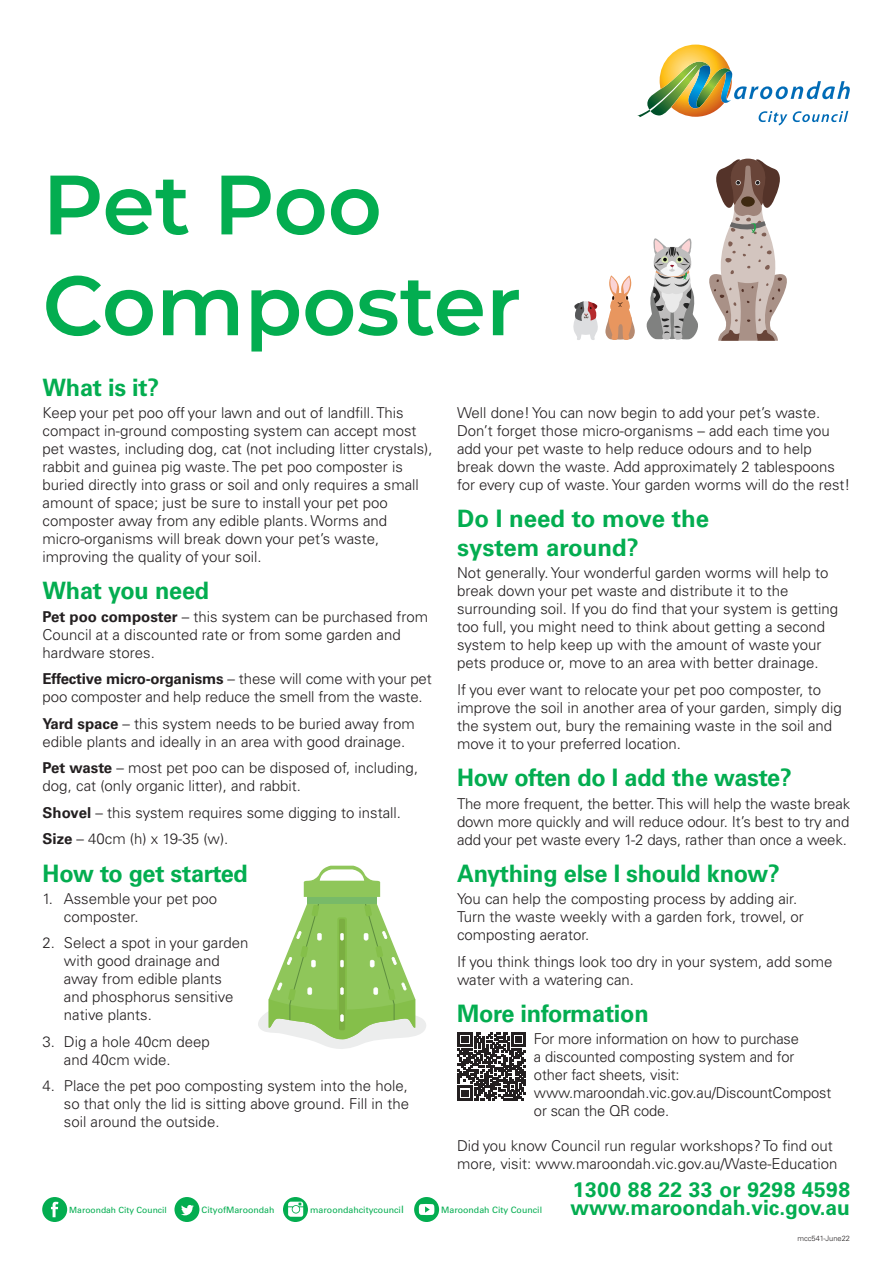
<style>
.page{position:relative;width:893px;height:1263px;background:#fff}
.page>*{position:absolute;margin:0;border:0;box-sizing:border-box;transform-origin:0 0}
.Body_copy{font:600 84px/100.8px "Montserrat";color:#03ad50}
.Body_copy-2{font:700 24px/28.8px "Univers LT Pro 65";letter-spacing:-.01em;color:#03ad50}
.Sub_Heading{font:700 21px "Univers LT Pro 65";color:#03ad50}
.Sub_Heading-2{font:700 21px "Univers LT Pro 65";letter-spacing:.02em;color:#03ad50}
.Body_copy-3{font:300 15px/18px "Univers LT Pro 45";color:#231f20}
.t1{font:8.85px "Univers LT Pro 55 Roman";color:#03ad50}
.t2{font:8.55px "Univers LT Pro 55 Roman";color:#03ad50}
.Body_copy-4{font:300 7.5px "Univers LT Pro 45";color:#231f20}
.s1{font-family:"Univers LT Pro 65";font-weight:700}
.s2{font-size:10.2px}
</style>
<div class="page">
<svg style="left:637px;top:45px;width:213px;height:80px"></svg>
<svg style="left:42px;top:1197px;width:25px;height:25px"></svg>
<svg style="left:174px;top:1197px;width:25px;height:25px"></svg>
<svg style="left:283px;top:1197px;width:25px;height:25px"></svg>
<svg style="left:414px;top:1197px;width:25px;height:25px"></svg>
<svg style="left:458px;top:1032px;width:68px;height:68px"></svg>
<svg style="left:258px;top:866px;width:168px;height:183px"></svg>
<svg style="left:605px;top:275px;width:30px;height:65px"></svg>
<svg style="left:573px;top:301px;width:25px;height:39px"></svg>
<svg style="left:646px;top:158px;width:141px;height:183px"></svg>
<p class="Body_copy" style="left:43px;top:150px;width:480px">Pet Poo<br>Composter</p>
<p class="Body_copy-2" style="left:43px;top:372px;width:118px">What is it?</p>
<p class="Body_copy-3" style="left:43px;top:403px;width:391px">Keep your pet poo off your lawn and out of landfill. This compact in-ground composting system can accept most pet wastes, including dog, cat (not including litter crystals), rabbit and guinea pig waste. The pet poo composter is buried directly into grass or soil and only requires a small amount of space; just be sure to install your pet poo composter away from any edible plants. Worms and micro-organisms will break down your pet’s waste, improving the quality of your soil.</p>
<p class="Body_copy-2" style="left:43px;top:575px;width:168px">What you need</p>
<p class="Body_copy-3" style="left:43px;top:607px;width:387px"><span class="s1">Pet poo composter</span> – this system can be purchased from<br>Council at a discounted rate or from some garden and hardware stores.</p>
<p class="Body_copy-3" style="left:43px;top:669px;width:391px"><span class="s1">Effective micro-organisms</span> – these will come with your pet poo composter and help reduce the smell from the waste.</p>
<p class="Body_copy-3" style="left:43px;top:714px;width:374px"><span class="s1">Yard space</span> – this system needs to be buried away from edible plants and ideally in an area with good drainage.</p>
<p class="Body_copy-3" style="left:43px;top:758px;width:377px"><span class="s1">Pet waste</span> – most pet poo can be disposed of, including, dog, cat (only organic litter), and rabbit.</p>
<p class="Body_copy-3" style="left:43px;top:803px;width:360px"><span class="s1">Shovel</span> – this system requires some digging to install.</p>
<p class="Body_copy-3" style="left:43px;top:829px;width:187px"><span class="s1">Size</span> – 40cm (h) x 19-35 (w).</p>
<p class="Body_copy-2" style="left:43px;top:857px;width:207px">How to get started</p>
<p class="Body_copy-3" style="left:64px;top:889px;width:155px;text-indent:-21px">1. Assemble your pet poo composter.</p>
<p class="Body_copy-3" style="left:64px;top:933px;width:186px;text-indent:-21px">2. Select a spot in your garden with good drainage and away from edible plants and phosphorus sensitive native plants.</p>
<p class="Body_copy-3" style="left:64px;top:1032px;width:147px;text-indent:-21px">3. Dig a hole 40cm deep and 40cm wide.</p>
<p class="Body_copy-3" style="left:64px;top:1076px;width:347px;text-align:justify;text-indent:-21px">4. Place the pet poo composting system into the hole, so that only the lid is sitting above ground. Fill in the soil around the outside.</p>
<p class="Body_copy-3" style="left:457px;top:403px;width:395px">Well done! You can now begin to add your pet’s waste.<br>Don’t forget those micro-organisms – add each time you add your pet waste to help reduce odours and to help break down the waste. Add approximately 2 tablespoons for every cup of waste. Your garden worms will do the rest!</p>
<p class="Body_copy-2" style="left:457px;top:503px;width:253px">Do I need to move the system around?</p>
<p class="Body_copy-3" style="left:457px;top:564px;width:382px">Not generally. Your wonderful garden worms will help to break down your pet waste and distribute it to the surrounding soil. If you do find that your system is getting too full, you might need to think about getting a second system to help keep up with the amount of waste your pets produce or, move to an area with better drainage.</p>
<p class="Body_copy-3" style="left:457px;top:680px;width:386px">If you ever want to relocate your pet poo composter, to improve the soil in another area of your garden, simply dig the system out, bury the remaining waste in the soil and move it to your preferred location.</p>
<p class="Body_copy-2" style="left:457px;top:762px;width:336px">How often do I add the waste?</p>
<p class="Body_copy-3" style="left:457px;top:794px;width:395px;text-align:justify">The more frequent, the better. This will help the waste break down more quickly and will reduce odour. It’s best to try and add your pet waste every 1-2 days, rather than once a week.</p>
<p class="Body_copy-2" style="left:457px;top:858px;width:324px">Anything else I should know?</p>
<p class="Body_copy-3" style="left:457px;top:889px;width:348px">You can help the composting process by adding air.<br>Turn the waste weekly with a garden fork, trowel, or composting aerator.</p>
<p class="Body_copy-3" style="left:457px;top:952px;width:377px">If you think things look too dry in your system, add some water with a watering can.</p>
<p class="Body_copy-2" style="left:457px;top:998px;width:193px">More information</p>
<p class="Body_copy-3" style="left:534px;top:1029px;width:299px">For more information on how to purchase<br>a discounted composting system and for other fact sheets, visit: www.maroondah.vic.gov.au/DiscountCompost or scan the QR code.</p>
<p class="Body_copy-3" style="left:457px;top:1136px;width:382px">Did you know Council run regular workshops? To find out more, visit: www.maroondah.vic.gov.au/Waste-Education</p>
<p class="Sub_Heading-2" style="left:573px;top:1175px;width:279px">1300 88 22 33 or 9298 4598</p>
<p class="t2" style="left:69px;top:1204px;width:99px">Maroondah City Council</p>
<p class="t1" style="left:202px;top:1203px;width:74px">CityofMaroondah</p>
<p class="t1" style="left:310px;top:1204px;width:95px">maroondahcitycounci<span class="s2">l</span></p>
<p class="t1" style="left:441px;top:1203px;width:103px">Maroondah City Council</p>
<p class="Sub_Heading" style="left:570px;top:1193px;width:281px">www.maroondah.vic.gov.au</p>
<p class="Body_copy-4" style="left:797px;top:1233px;width:54px">mcc541-June22</p>
</div>
